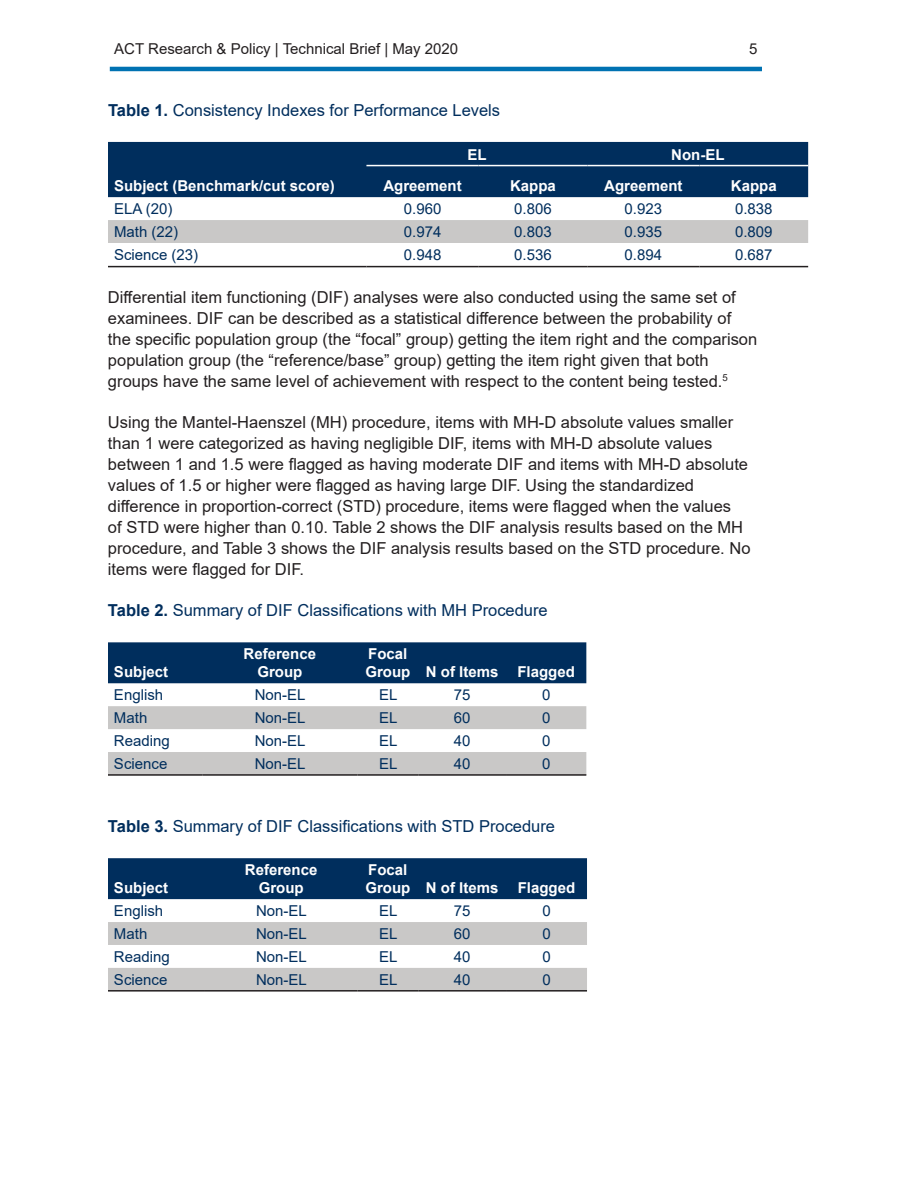
<style>
.page{position:relative;width:918px;height:1188px;background:#fff}
.page>*{position:absolute;margin:0;border:0;box-sizing:border-box;transform-origin:0 0}
.t1{font:16.5px/21px "Arial";color:#231f20}
.t2{font:16.5px "Arial";color:#002e5d}
.t3{font:15px "Arial";color:#002e5d}
.t4{font:700 15px/18px "Arial";color:#fff;text-align:center}
.t5{font:15px "Arial";color:#231f20}
.s1{font-weight:700}
</style>
<div class="page">
<div style="left:108px;top:142px;width:700px;height:55px;background:#002e5d"></div>
<div style="left:108px;top:220px;width:700px;height:23px;background:#c9c8c7"></div>
<hr style="left:108px;top:266px;width:258px;height:1px;background:#231f20">
<hr style="left:366px;top:266px;width:113px;height:1px;background:#231f20">
<hr style="left:479px;top:266px;width:108px;height:1px;background:#231f20">
<hr style="left:587px;top:266px;width:112px;height:1px;background:#231f20">
<hr style="left:699px;top:266px;width:109px;height:1px;background:#231f20">
<hr style="left:366px;top:165px;width:113px;height:1px;background:#fff">
<hr style="left:479px;top:165px;width:108px;height:1px;background:#fff">
<hr style="left:587px;top:165px;width:112px;height:1px;background:#fff">
<hr style="left:699px;top:165px;width:109px;height:1px;background:#fff">
<div style="left:108px;top:642px;width:478px;height:41px;background:#002e5d"></div>
<svg style="left:108px;top:706px;width:478px;height:68px"></svg>
<hr style="left:108px;top:774px;width:94px;height:2px;background:#231f20">
<hr style="left:202px;top:774px;width:156px;height:2px;background:#231f20">
<hr style="left:358px;top:774px;width:60px;height:2px;background:#231f20">
<hr style="left:418px;top:774px;width:88px;height:2px;background:#231f20">
<hr style="left:506px;top:774px;width:80px;height:2px;background:#231f20">
<div style="left:108px;top:858px;width:479px;height:41px;background:#002e5d"></div>
<svg style="left:108px;top:922px;width:479px;height:68px"></svg>
<hr style="left:108px;top:990px;width:97px;height:2px;background:#231f20">
<hr style="left:205px;top:990px;width:153px;height:2px;background:#231f20">
<hr style="left:358px;top:990px;width:60px;height:2px;background:#231f20">
<hr style="left:418px;top:990px;width:88px;height:2px;background:#231f20">
<hr style="left:506px;top:990px;width:81px;height:2px;background:#231f20">
<hr style="left:110px;top:67px;width:652px;height:4px;background:#0072b2">
<p class="t5" style="left:114px;top:38px;width:346px">ACT Research &amp; Policy | Technical Brief | May 2020</p>
<p class="t5" style="left:749px;top:38px;width:10px">5</p>
<p class="t2" style="left:108px;top:99px;width:394px"><span class="s1">Table 1.</span> Consistency Indexes for Performance Levels</p>
<p class="t4" style="left:467px;top:145px;width:21px">EL</p>
<p class="t4" style="left:671px;top:145px;width:55px">Non-EL</p>
<p class="t4" style="left:114px;top:177px;width:222px">Subject (Benchmark/cut score)</p>
<p class="t4" style="left:383px;top:177px;width:80px">Agreement</p>
<p class="t4" style="left:510px;top:177px;width:47px">Kappa</p>
<p class="t4" style="left:604px;top:177px;width:80px">Agreement</p>
<p class="t4" style="left:731px;top:177px;width:47px">Kappa</p>
<p class="t3" style="left:114px;top:198px;width:60px">ELA (20)</p>
<p class="t3" style="left:404px;top:198px;width:39px">0.960</p>
<p class="t3" style="left:514px;top:198px;width:39px">0.806</p>
<p class="t3" style="left:625px;top:198px;width:39px">0.923</p>
<p class="t3" style="left:735px;top:198px;width:39px">0.838</p>
<p class="t3" style="left:114px;top:221px;width:66px">Math (22)</p>
<p class="t3" style="left:404px;top:221px;width:39px">0.974</p>
<p class="t3" style="left:514px;top:221px;width:39px">0.803</p>
<p class="t3" style="left:625px;top:221px;width:39px">0.935</p>
<p class="t3" style="left:735px;top:221px;width:39px">0.809</p>
<p class="t3" style="left:114px;top:245px;width:86px">Science (23)</p>
<p class="t3" style="left:404px;top:245px;width:39px">0.948</p>
<p class="t3" style="left:514px;top:245px;width:39px">0.536</p>
<p class="t3" style="left:625px;top:245px;width:39px">0.894</p>
<p class="t3" style="left:735px;top:245px;width:39px">0.687</p>
<p class="t1" style="left:108px;top:286px;width:651px">Differential item functioning (DIF) analyses were also conducted using the same set of examinees. DIF can be described as a statistical difference between the probability of the specific population group (the “focal” group) getting the item right and the comparison population group (the “reference/base” group) getting the item right given that both groups have the same level of achievement with respect to the content being tested.<sup>5</sup></p>
<p class="t1" style="left:108px;top:411px;width:644px">Using the Mantel-Haenszel (MH) procedure, items with MH-D absolute values smaller than 1 were categorized as having negligible DIF, items with MH-D absolute values between 1 and 1.5 were flagged as having moderate DIF and items with MH-D absolute values of 1.5 or higher were flagged as having large DIF. Using the standardized difference in proportion-correct (STD) procedure, items were flagged when the values<br>of STD were higher than 0.10. Table 2 shows the DIF analysis results based on the MH procedure, and Table 3 shows the DIF analysis results based on the STD procedure. No items were flagged for DIF.</p>
<p class="t2" style="left:108px;top:599px;width:441px"><span class="s1">Table 2.</span> Summary of DIF Classifications with MH Procedure</p>
<p class="t4" style="left:114px;top:663px;width:56px">Subject</p>
<p class="t4" style="left:244px;top:645px;width:74px">Reference<br>Group</p>
<p class="t4" style="left:365px;top:645px;width:135px;text-align:left">Focal<br>Group N of Items</p>
<p class="t4" style="left:517px;top:663px;width:59px">Flagged</p>
<p class="t3" style="left:114px;top:685px;width:51px">English</p>
<p class="t3" style="left:255px;top:685px;width:52px">Non-EL</p>
<p class="t3" style="left:379px;top:685px;width:20px">EL</p>
<p class="t3" style="left:454px;top:685px;width:18px">75</p>
<p class="t3" style="left:542px;top:685px;width:10px">0</p>
<p class="t3" style="left:114px;top:708px;width:35px">Math</p>
<p class="t3" style="left:255px;top:708px;width:52px">Non-EL</p>
<p class="t3" style="left:379px;top:708px;width:20px">EL</p>
<p class="t3" style="left:454px;top:708px;width:18px">60</p>
<p class="t3" style="left:542px;top:708px;width:10px">0</p>
<p class="t3" style="left:114px;top:730px;width:57px">Reading</p>
<p class="t3" style="left:255px;top:730px;width:52px">Non-EL</p>
<p class="t3" style="left:379px;top:730px;width:20px">EL</p>
<p class="t3" style="left:454px;top:730px;width:18px">40</p>
<p class="t3" style="left:542px;top:730px;width:10px">0</p>
<p class="t3" style="left:114px;top:753px;width:55px">Science</p>
<p class="t3" style="left:255px;top:753px;width:52px">Non-EL</p>
<p class="t3" style="left:379px;top:753px;width:20px">EL</p>
<p class="t3" style="left:454px;top:753px;width:18px">40</p>
<p class="t3" style="left:542px;top:753px;width:10px">0</p>
<p class="t2" style="left:108px;top:815px;width:449px"><span class="s1">Table 3.</span> Summary of DIF Classifications with STD Procedure</p>
<p class="t4" style="left:114px;top:879px;width:56px">Subject</p>
<p class="t4" style="left:245px;top:861px;width:74px">Reference<br>Group</p>
<p class="t4" style="left:365px;top:861px;width:135px;text-align:left">Focal<br>Group N of Items</p>
<p class="t4" style="left:518px;top:879px;width:59px">Flagged</p>
<p class="t3" style="left:114px;top:900px;width:51px">English</p>
<p class="t3" style="left:256px;top:900px;width:52px">Non-EL</p>
<p class="t3" style="left:379px;top:900px;width:20px">EL</p>
<p class="t3" style="left:454px;top:900px;width:18px">75</p>
<p class="t3" style="left:542px;top:900px;width:10px">0</p>
<p class="t3" style="left:114px;top:923px;width:35px">Math</p>
<p class="t3" style="left:256px;top:923px;width:52px">Non-EL</p>
<p class="t3" style="left:379px;top:923px;width:20px">EL</p>
<p class="t3" style="left:454px;top:923px;width:18px">60</p>
<p class="t3" style="left:542px;top:923px;width:10px">0</p>
<p class="t3" style="left:114px;top:946px;width:57px">Reading</p>
<p class="t3" style="left:256px;top:946px;width:52px">Non-EL</p>
<p class="t3" style="left:379px;top:946px;width:20px">EL</p>
<p class="t3" style="left:454px;top:946px;width:18px">40</p>
<p class="t3" style="left:542px;top:946px;width:10px">0</p>
<p class="t3" style="left:114px;top:969px;width:55px">Science</p>
<p class="t3" style="left:256px;top:969px;width:52px">Non-EL</p>
<p class="t3" style="left:379px;top:969px;width:20px">EL</p>
<p class="t3" style="left:454px;top:969px;width:18px">40</p>
<p class="t3" style="left:542px;top:969px;width:10px">0</p>
</div>
